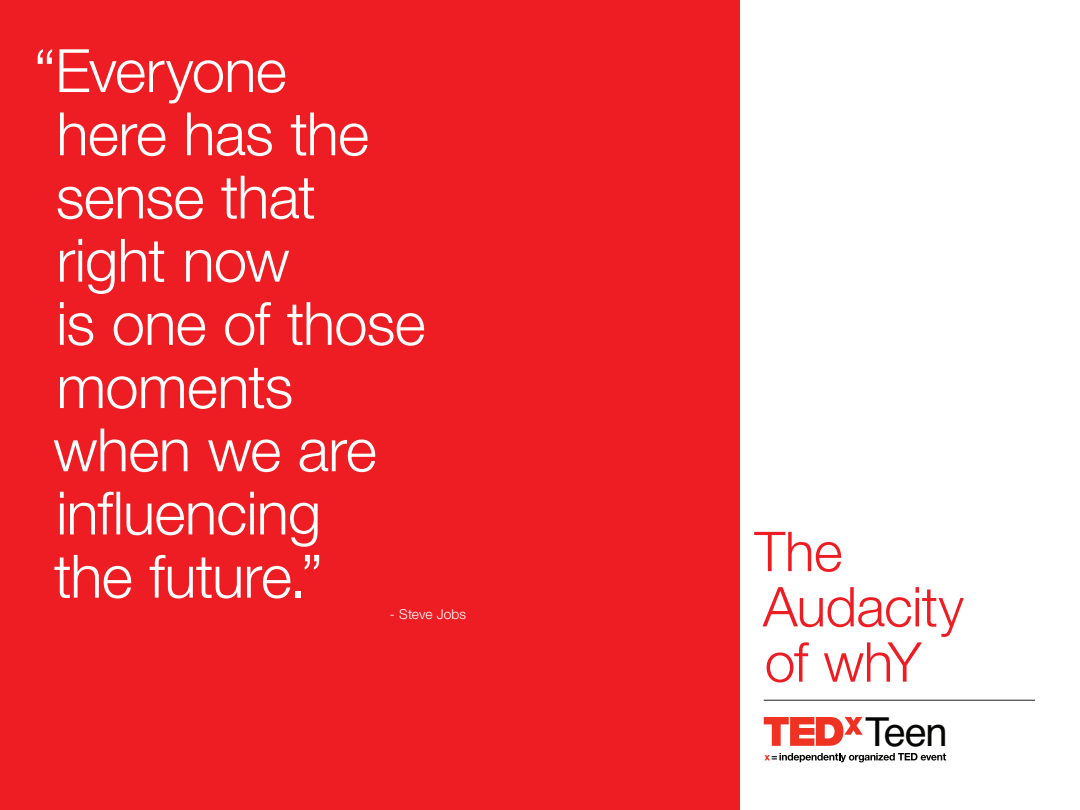
<style>
.page{position:relative;width:1080px;height:810px;background:#fff}
.page>*{position:absolute;margin:0;border:0;box-sizing:border-box;transform-origin:0 0}
.t1{font:300 59.88px/63.2px "Helvetica Neue";letter-spacing:-.015em;color:#fff}
.t2{font:300 55px/55.2px "Helvetica Neue";letter-spacing:-.01em;color:#ee1d23}
.t3{font:40px "Helvetica";color:#040503}
.t4{font:300 13.75px "Helvetica Neue";letter-spacing:.01em;color:#fff}
</style>
<div class="page">
<div style="left:0;top:0;width:740px;height:810px;background:#ee1d23"></div>
<svg style="left:764px;top:753px;width:182px;height:9px"></svg>
<svg style="left:764px;top:717px;width:99px;height:29px"></svg>
<hr style="left:764px;top:700px;width:271px;height:1px;background:#231f20">
<p class="t1" style="left:53px;top:38px;width:374px;text-indent:-19px">“Everyone<br>here has the sense that right now<br>is one of those moments when we are influencing<br>the future.”</p>
<p class="t4" style="left:390px;top:606px;width:78px">- Steve Jobs</p>
<p class="t2" style="left:754px;top:523px;width:211px">The<br>Audacity of whY</p>
<p class="t3" style="left:865px;top:701px;width:84px">Teen</p>
</div>
